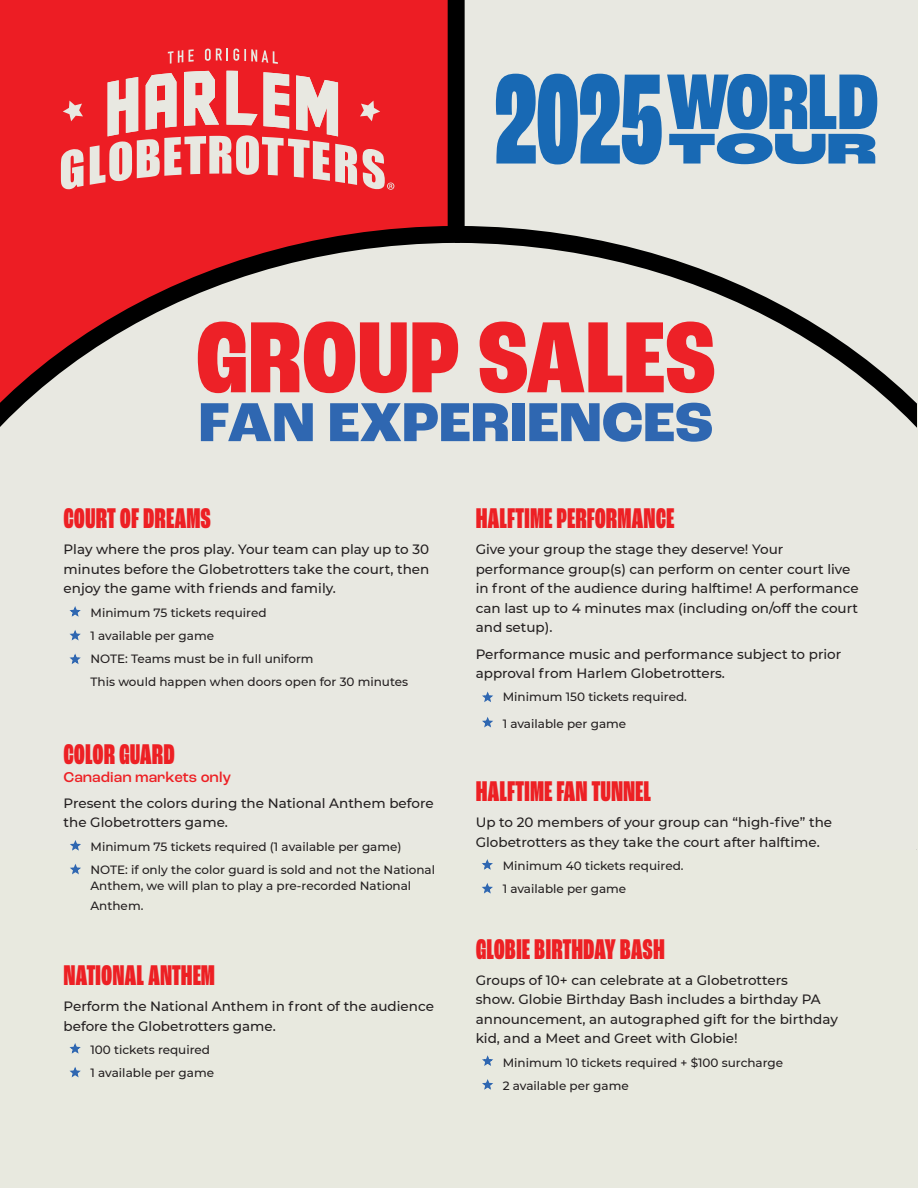
<style>
.page{position:relative;width:918px;height:1188px;background:#e8e9df}
.page>*{position:absolute;margin:0;border:0;box-sizing:border-box;transform-origin:0 0}
.t1{font:800 condensed 106.2px "Roc Grotesk";color:#ed2127}
.t2{font:800 57.6px "Roc Grotesk";color:#2f67b1}
.t3{font:800 extra-condensed 30px "Roc Grotesk";color:#ed2024}
.t4{font:500 15px "Roc Grotesk";color:#ed2024}
.t5{font:500 13.5px/19.5px "Montserrat";color:#231f20}
.t6{font:500 12px/23.2px "Montserrat";color:#231f20}
</style>
<div class="page">
<div style="left:0;top:0;width:465px;height:217px;background:#ed1d24"></div>
<svg style="left:0;top:217px;width:917px;height:475px"></svg>
<svg style="left:68px;top:606px;width:15px;height:12px"></svg>
<svg style="left:68px;top:630px;width:15px;height:12px"></svg>
<svg style="left:68px;top:654px;width:15px;height:12px"></svg>
<svg style="left:482px;top:859px;width:11px;height:11px"></svg>
<svg style="left:482px;top:883px;width:11px;height:11px"></svg>
<svg style="left:69px;top:1043px;width:12px;height:11px"></svg>
<svg style="left:69px;top:1067px;width:12px;height:11px"></svg>
<svg style="left:482px;top:692px;width:11px;height:10px"></svg>
<svg style="left:482px;top:717px;width:11px;height:11px"></svg>
<svg style="left:70px;top:840px;width:11px;height:11px"></svg>
<svg style="left:70px;top:864px;width:11px;height:11px"></svg>
<svg style="left:482px;top:1055px;width:11px;height:11px"></svg>
<svg style="left:482px;top:1079px;width:11px;height:11px"></svg>
<svg style="left:496px;top:74px;width:381px;height:90px"></svg>
<svg style="left:61px;top:149px;width:23px;height:40px"></svg>
<svg style="left:168px;top:50px;width:15px;height:14px"></svg>
<svg style="left:189px;top:49px;width:5px;height:13px"></svg>
<svg style="left:205px;top:48px;width:73px;height:16px"></svg>
<svg style="left:63px;top:101px;width:20px;height:20px"></svg>
<svg style="left:90px;top:71px;width:304px;height:119px"></svg>
<h1 class="t1" style="left:196px;top:294px;width:522px">GROUP SALES</h1>
<h2 class="t2" style="left:199px;top:386px;width:516px">FAN EXPERIENCES</h2>
<h3 class="t3" style="left:64px;top:501px;width:149px">COURT OF DREAMS</h3>
<p class="t5" style="left:64px;top:539px;width:367px;text-align:justify">Play where the pros play. Your team can play up to 30 minutes before the Globetrotters take the court, then enjoy the game with friends and family.</p>
<p class="t6" style="left:91px;top:600px;width:319px">Minimum 75 tickets required<br>1 available per game<br>NOTE: Teams must be in full uniform<br>This would happen when doors open for 30 minutes</p>
<h3 class="t3" style="left:64px;top:737px;width:113px">COLOR GUARD</h3>
<p class="t4" style="left:64px;top:768px;width:169px">Canadian markets only</p>
<p class="t5" style="left:64px;top:793px;width:372px">Present the colors during the National Anthem before the Globetrotters game.</p>
<p class="t6" style="left:91px;top:834px;width:346px">Minimum 75 tickets required (1 available per game)<br>NOTE: if only the color guard is sold and not the National</p>
<p class="t6" style="left:91px;top:876px;width:322px;line-height:19.5px">Anthem, we will plan to play a pre-recorded National<br>Anthem.</p>
<h3 class="t3" style="left:64px;top:958px;width:153px">NATIONAL ANTHEM</h3>
<p class="t5" style="left:64px;top:996px;width:372px">Perform the National Anthem in front of the audience before the Globetrotters game.</p>
<p class="t6" style="left:91px;top:1038px;width:125px">100 tickets required<br>1 available per game</p>
<h3 class="t3" style="left:476px;top:501px;width:200px">HALFTIME PERFORMANCE</h3>
<p class="t5" style="left:476px;top:539px;width:385px">Give your group the stage they deserve! Your performance group(s) can perform on center court live in front of the audience during halftime! A performance can last up to 4 minutes max (including on/off the court and setup).</p>
<p class="t5" style="left:476px;top:644px;width:367px">Performance music and performance subject to prior approval from Harlem Globetrotters.</p>
<p class="t6" style="left:503px;top:684px;width:186px;line-height:26.2px">Minimum 150 tickets required.<br>1 available per game</p>
<h3 class="t3" style="left:476px;top:773px;width:177px">HALFTIME FAN TUNNEL</h3>
<p class="t5" style="left:476px;top:812px;width:358px">Up to 20 members of your group can “high-five” the<br>Globetrotters as they take the court after halftime.</p>
<p class="t6" style="left:503px;top:853px;width:182px">Minimum 40 tickets required.<br>1 available per game</p>
<h3 class="t3" style="left:476px;top:931px;width:191px">GLOBIE BIRTHDAY BASH</h3>
<p class="t5" style="left:476px;top:970px;width:364px">Groups of 10+ can celebrate at a Globetrotters<br>show. Globie Birthday Bash includes a birthday PA announcement, an autographed gift for the birthday kid, and a Meet and Greet with Globie!</p>
<p class="t6" style="left:503px;top:1050px;width:282px">Minimum 10 tickets required + $100 surcharge<br>2 available per game</p>
</div>
